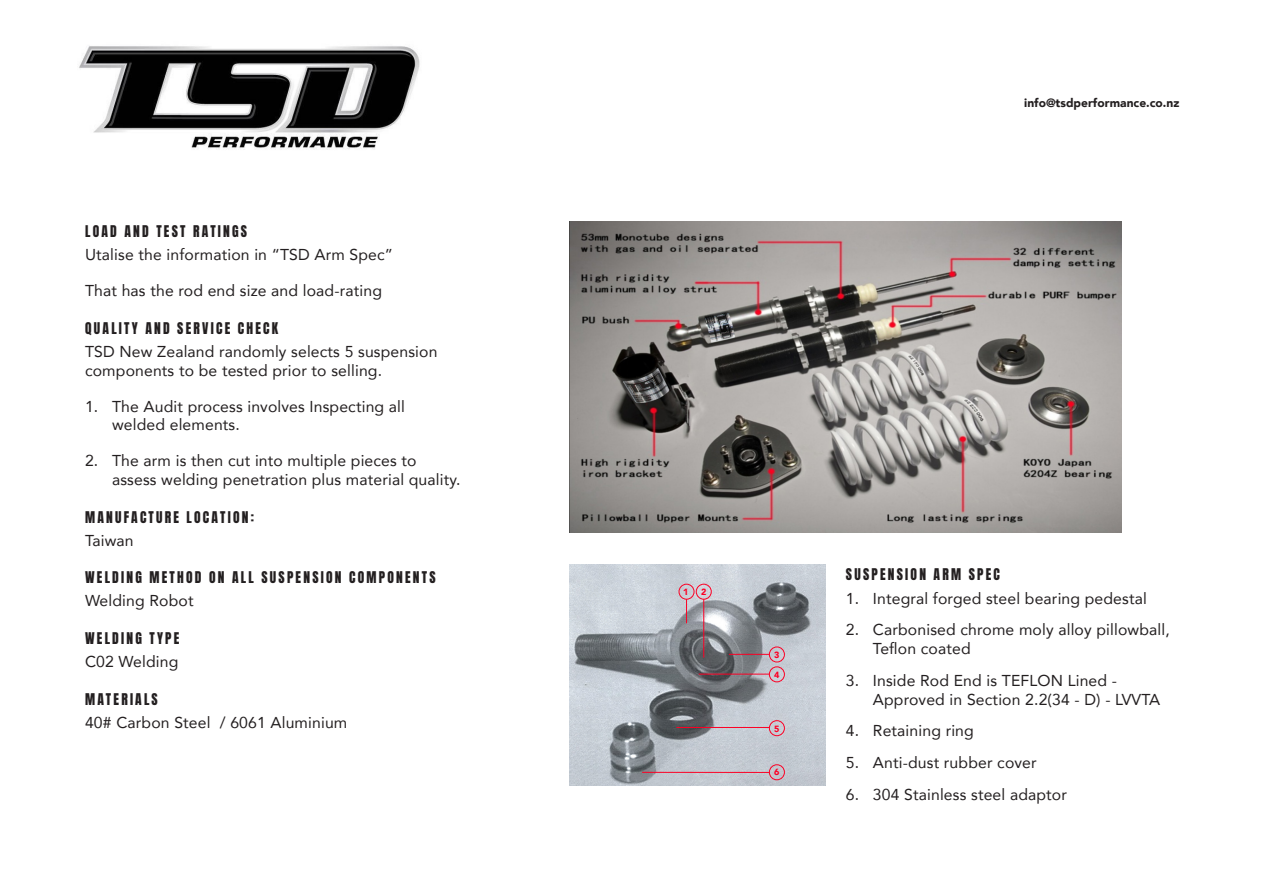
<style>
.page{position:relative;width:1263px;height:893px;background:#fff}
.page>*{position:absolute;margin:0;border:0;box-sizing:border-box;transform-origin:0 0}
.Copy{font:15.75px/18.9px "Avenir";letter-spacing:.01em;color:#231f20}
.t1{font:13.5px "Anton";letter-spacing:.165em;color:#231f20}
.t2{font:900 12px "Avenir";color:#231f20}
.t3{font:900 9px "Avenir";color:#fc0024}
</style>
<div class="page">
<img style="left:79px;top:46px;width:341px;height:104px">
<img style="left:570px;top:221px;width:552px;height:311px">
<img style="left:570px;top:564px;width:255px;height:222px">
<svg style="left:686px;top:599px;width:1px;height:24px"></svg>
<div style="left:679px;top:584px;width:15px;height:15px;border:1px solid #fc0024;border-radius:50%"></div>
<hr style="left:642px;top:772px;width:127px;height:1px;background:#fc0024">
<div style="left:769px;top:765px;width:16px;height:15px;border:1px solid #fc0024;border-radius:50%"></div>
<hr style="left:676px;top:727px;width:93px;height:1px;background:#fc0024">
<div style="left:769px;top:720px;width:16px;height:16px;border:1px solid #fc0024;border-radius:50%"></div>
<hr style="left:699px;top:674px;width:70px;height:1px;background:#fc0024">
<div style="left:769px;top:667px;width:16px;height:15px;border:1px solid #fc0024;border-radius:50%"></div>
<hr style="left:729px;top:654px;width:40px;height:1px;background:#fc0024">
<div style="left:769px;top:647px;width:16px;height:15px;border:1px solid #fc0024;border-radius:50%"></div>
<hr style="left:703px;top:599px;width:1px;height:59px;background:#fc0024">
<div style="left:696px;top:584px;width:15px;height:15px;border:1px solid #fc0024;border-radius:50%"></div>
<h2 class="t1" style="left:85px;top:224px;width:164px">LOAD AND TEST RATINGS</h2>
<p class="Copy" style="left:85px;top:245px;width:310px">Utalise the information in “TSD Arm Spec”</p>
<p class="Copy" style="left:85px;top:281px;width:298px">That has the rod end size and load-rating</p>
<h2 class="t1" style="left:85px;top:321px;width:195px">QUALITY AND SERVICE CHECK</h2>
<p class="Copy" style="left:85px;top:341px;width:354px">TSD New Zealand randomly selects 5 suspension components to be tested prior to selling.</p>
<p class="Copy" style="left:112px;top:396px;width:294px;text-indent:-27px">1. The Audit process involves Inspecting all welded elements.</p>
<p class="Copy" style="left:112px;top:451px;width:350px;text-indent:-27px">2. The arm is then cut into multiple pieces to assess welding penetration plus material quality.</p>
<h2 class="t1" style="left:85px;top:510px;width:170px">MANUFACTURE LOCATION:</h2>
<p class="Copy" style="left:85px;top:530px;width:50px">Taiwan</p>
<h2 class="t1" style="left:85px;top:571px;width:352px">WELDING METHOD ON ALL SUSPENSION COMPONENTS</h2>
<p class="Copy" style="left:85px;top:591px;width:110px">Welding Robot</p>
<h2 class="t1" style="left:85px;top:631px;width:96px">WELDING TYPE</h2>
<p class="Copy" style="left:85px;top:652px;width:95px">C02 Welding</p>
<h2 class="t1" style="left:85px;top:692px;width:74px">MATERIALS</h2>
<p class="Copy" style="left:85px;top:712px;width:264px">40# Carbon Steel / 6061 Aluminium</p>
<p class="t2" style="left:1024px;top:92px;width:157px">info@tsdperformance.co.nz</p>
<p class="t3" style="left:683px;top:584px;width:7px">1</p>
<p class="t3" style="left:701px;top:584px;width:7px">2</p>
<p class="t3" style="left:774px;top:647px;width:7px">3</p>
<p class="t3" style="left:774px;top:667px;width:7px">4</p>
<p class="t3" style="left:774px;top:721px;width:7px">5</p>
<p class="t3" style="left:774px;top:764px;width:7px">6</p>
<h2 class="t1" style="left:846px;top:568px;width:155px">SUSPENSION ARM SPEC</h2>
<p class="Copy" style="left:846px;top:588px;width:302px">1. Integral forged steel bearing pedestal</p>
<p class="Copy" style="left:873px;top:620px;width:298px;text-indent:-27px">2. Carbonised chrome moly alloy pillowball,<br>Teflon coated</p>
<p class="Copy" style="left:873px;top:670px;width:289px;text-indent:-27px">3. Inside Rod End is TEFLON Lined -<br>Approved in Section 2.2(34 - D) - LVVTA</p>
<p class="Copy" style="left:846px;top:721px;width:129px">4. Retaining ring</p>
<p class="Copy" style="left:846px;top:753px;width:192px">5. Anti-dust rubber cover</p>
<p class="Copy" style="left:846px;top:784px;width:223px">6. 304 Stainless steel adaptor</p>
</div>
